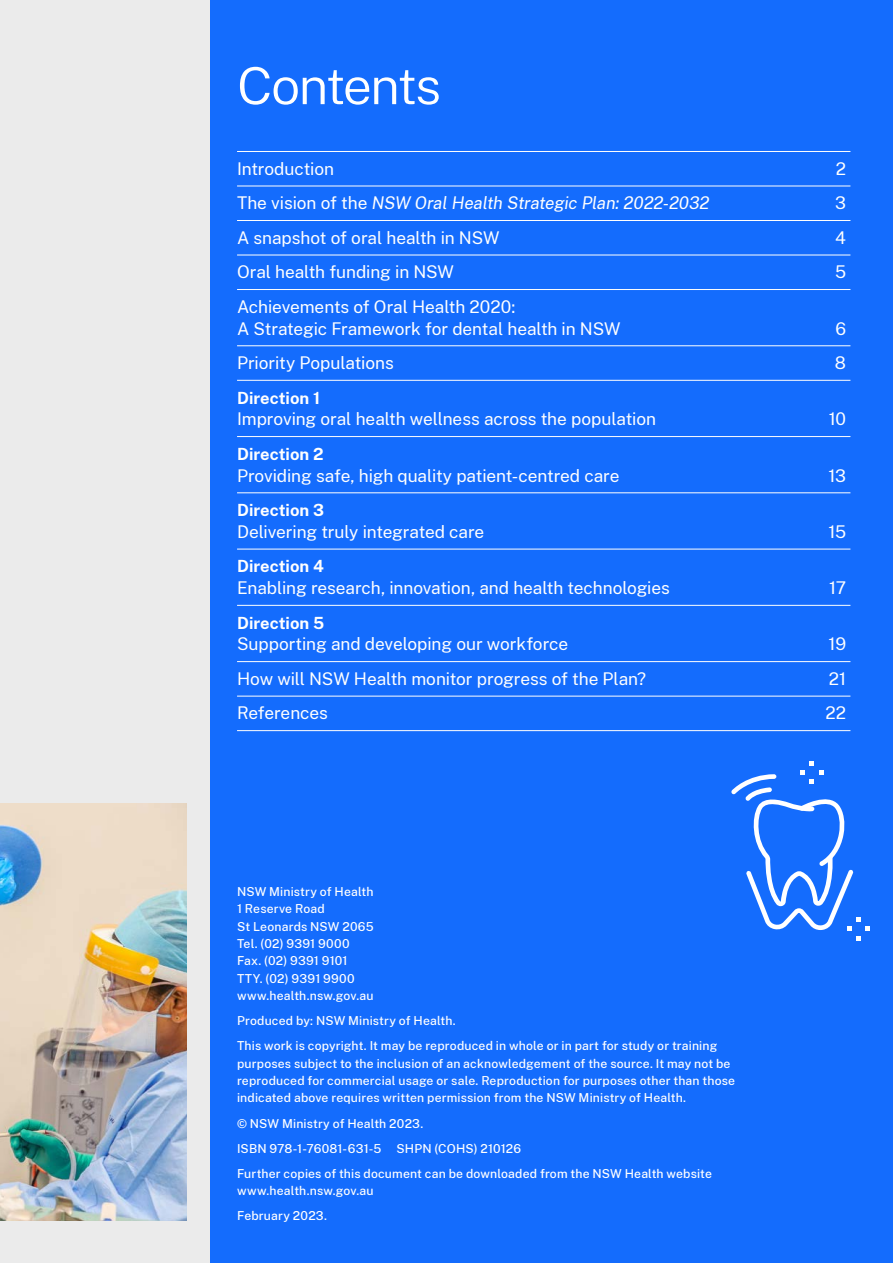
<style>
.page{position:relative;width:893px;height:1263px;background:#fff}
.page>*{position:absolute;margin:0;border:0;box-sizing:border-box;transform-origin:0 0}
.t1{font:300 51px "Public Sans";letter-spacing:-.04em;color:#fff}
.TOC_1{font:17.25px/21.8px "Public Sans";letter-spacing:-.005em;color:#fff}
.TOC_1-2{font:italic 17.25px "Public Sans";letter-spacing:-.005em;color:#fff}
.TOC_1-3{font:700 16.5px "Public Sans";letter-spacing:.005em;color:#fff}
.IFC{font:500 12.15px/17.4px "Public Sans";letter-spacing:.015em;color:#fff}
.s1{font-style:normal}
</style>
<div class="page">
<div style="left:210px;top:0;width:683px;height:1263px;background:#146cfd"></div>
<div style="left:0;top:0;width:210px;height:1263px;background:#ebebeb"></div>
<hr style="left:237px;top:151px;width:613px;height:1px;background:#fff">
<hr style="left:237px;top:186px;width:613px;height:1px;background:#fff">
<hr style="left:237px;top:220px;width:613px;height:1px;background:#fff">
<hr style="left:237px;top:255px;width:613px;height:1px;background:#fff">
<hr style="left:237px;top:289px;width:613px;height:1px;background:#fff">
<hr style="left:237px;top:345px;width:613px;height:1px;background:#fff">
<hr style="left:237px;top:380px;width:613px;height:1px;background:#fff">
<hr style="left:237px;top:436px;width:613px;height:1px;background:#fff">
<hr style="left:237px;top:492px;width:613px;height:1px;background:#fff">
<hr style="left:237px;top:549px;width:613px;height:1px;background:#fff">
<hr style="left:237px;top:605px;width:613px;height:1px;background:#fff">
<hr style="left:237px;top:661px;width:613px;height:1px;background:#fff">
<hr style="left:237px;top:696px;width:613px;height:1px;background:#fff">
<hr style="left:237px;top:730px;width:613px;height:1px;background:#fff">
<svg style="left:731px;top:761px;width:139px;height:179px"></svg>
<img style="left:0;top:804px;width:187px;height:416px">
<h1 class="t1" style="left:237px;top:50px;width:206px">Contents</h1>
<p class="TOC_1" style="left:237px;top:157px;width:98px">Introduction</p>
<p class="TOC_1" style="left:836px;top:157px;width:12px">2</p>
<p class="TOC_1-2" style="left:237px;top:191px;width:474px"><span class="s1">The vision of the</span> NSW Oral Health Strategic Plan: 2022-2032</p>
<p class="TOC_1" style="left:835px;top:191px;width:12px">3</p>
<p class="TOC_1" style="left:237px;top:226px;width:264px">A snapshot of oral health in NSW</p>
<p class="TOC_1" style="left:835px;top:226px;width:12px">4</p>
<p class="TOC_1" style="left:237px;top:260px;width:218px">Oral health funding in NSW</p>
<p class="TOC_1" style="left:835px;top:260px;width:13px">5</p>
<p class="TOC_1" style="left:237px;top:295px;width:385px">Achievements of Oral Health 2020:<br>A Strategic Framework for dental health in NSW</p>
<p class="TOC_1" style="left:835px;top:317px;width:12px">6</p>
<p class="TOC_1" style="left:237px;top:351px;width:158px">Priority Populations</p>
<p class="TOC_1" style="left:835px;top:351px;width:13px">8</p>
<p class="TOC_1-3" style="left:237px;top:385px;width:85px">Direction 1</p>
<p class="TOC_1" style="left:237px;top:407px;width:421px">Improving oral health wellness across the population</p>
<p class="TOC_1" style="left:829px;top:407px;width:19px">10</p>
<p class="TOC_1-3" style="left:237px;top:442px;width:88px">Direction 2</p>
<p class="TOC_1" style="left:237px;top:464px;width:384px">Providing safe, high quality patient-centred care</p>
<p class="TOC_1" style="left:829px;top:464px;width:19px">13</p>
<p class="TOC_1-3" style="left:237px;top:498px;width:88px">Direction 3</p>
<p class="TOC_1" style="left:237px;top:520px;width:249px">Delivering truly integrated care</p>
<p class="TOC_1" style="left:828px;top:520px;width:19px">15</p>
<p class="TOC_1-3" style="left:237px;top:554px;width:88px">Direction 4</p>
<p class="TOC_1" style="left:237px;top:576px;width:434px">Enabling research, innovation, and health technologies</p>
<p class="TOC_1" style="left:829px;top:576px;width:18px">17</p>
<p class="TOC_1-3" style="left:237px;top:610px;width:89px">Direction 5</p>
<p class="TOC_1" style="left:237px;top:632px;width:333px">Supporting and developing our workforce</p>
<p class="TOC_1" style="left:829px;top:632px;width:19px">19</p>
<p class="TOC_1" style="left:237px;top:667px;width:411px">How will NSW Health monitor progress of the Plan?</p>
<p class="TOC_1" style="left:829px;top:667px;width:19px">21</p>
<p class="TOC_1" style="left:237px;top:701px;width:92px">References</p>
<p class="TOC_1" style="left:825px;top:701px;width:22px">22</p>
<p class="IFC" style="left:237px;top:882px;width:138px">NSW Ministry of Health<br>1 Reserve Road<br>St Leonards NSW 2065<br>Tel. (02) 9391 9000<br>Fax. (02) 9391 9101<br>TTY. (02) 9391 9900 www.health.nsw.gov.au</p>
<p class="IFC" style="left:237px;top:1011px;width:220px">Produced by: NSW Ministry of Health.</p>
<p class="IFC" style="left:237px;top:1036px;width:500px">This work is copyright. It may be reproduced in whole or in part for study or training purposes subject to the inclusion of an acknowledgement of the source. It may not be reproduced for commercial usage or sale. Reproduction for purposes other than those indicated above requires written permission from the NSW Ministry of Health.</p>
<p class="IFC" style="left:237px;top:1114px;width:188px">© NSW Ministry of Health 2023.</p>
<p class="IFC" style="left:237px;top:1139px;width:286px">ISBN 978-1-76081-631-5 SHPN (COHS) 210126</p>
<p class="IFC" style="left:237px;top:1164px;width:476px">Further copies of this document can be downloaded from the NSW Health website www.health.nsw.gov.au</p>
<p class="IFC" style="left:237px;top:1206px;width:91px">February 2023.</p>
</div>
